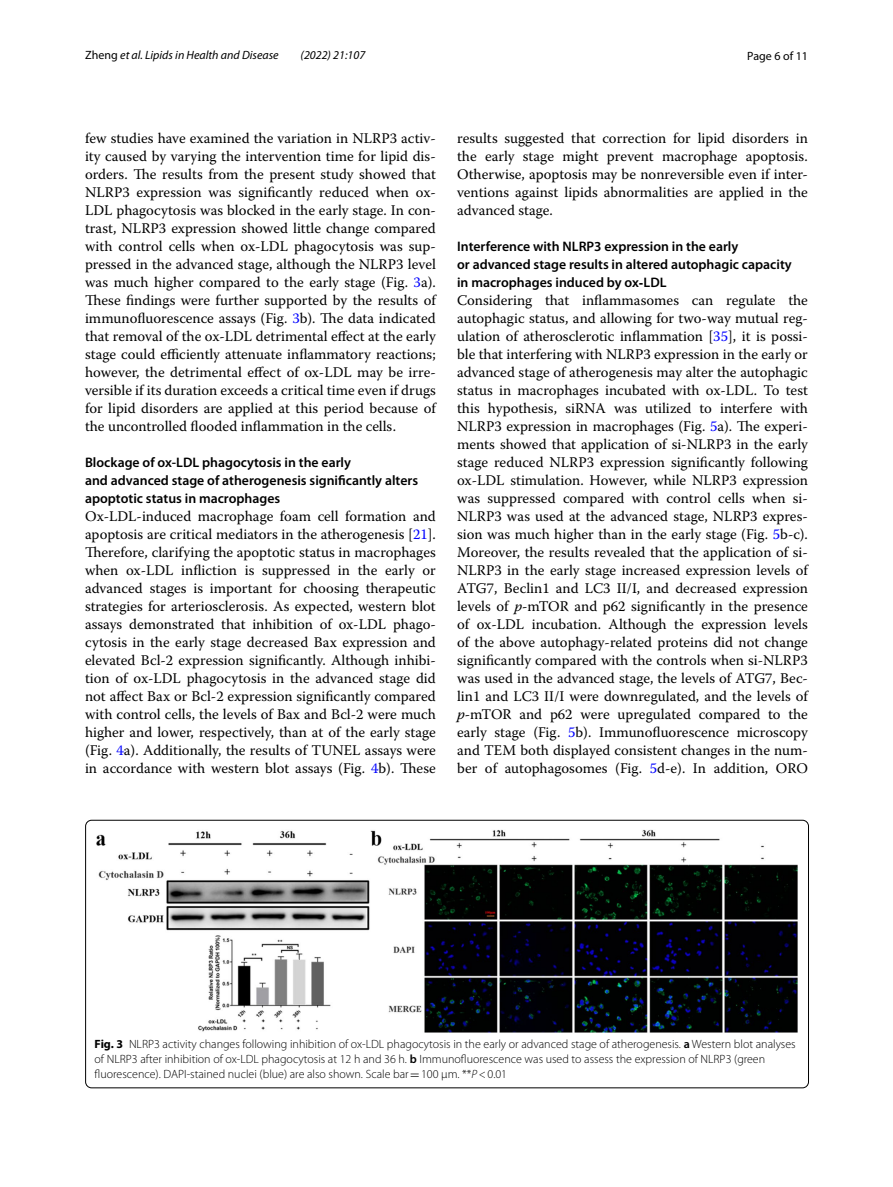
<style>
.page{position:relative;width:893px;height:1187px;background:#fff}
.page>*{position:absolute;margin:0;border:0;box-sizing:border-box;transform-origin:0 0}
.t1{font:14.7px/18px "Warnock Pro";color:#000;text-align:justify}
.t2{font:600 13.8px/18px "Myriad Pro";color:#000}
.t3{font:300 12px/15px "Myriad Pro";color:#000}
.t4{font:italic 12px "Myriad Pro";color:#000}
.t5{font:12px "Myriad Pro";color:#000}
.s1{font-style:normal}
.s2{color:#00f}
.s3{font-family:"STIX";font-weight:700}
.s4{font-style:italic}
.s5{font-weight:700}
.s6{font-weight:600}
.s7{font-family:"MTSY";font-weight:400}
</style>
<div class="page">
<img style="left:97px;top:829px;width:700px;height:203px">
<div style="left:85px;top:820px;width:724px;height:267px;border:1px solid #000;border-radius:6px"></div>
<p class="t4" style="left:85px;top:48px;width:195px"><span class="s1">Zheng</span> et al. Lipids in Health and Disease</p>
<p class="t4" style="left:301px;top:48px;width:66px">(2022) 21:107</p>
<p class="t5" style="left:747px;top:48px;width:62px">Page 6 of 11</p>
<p class="t1" style="left:85px;top:128px;width:352px">few studies have examined the variation in NLRP3 activ&shy;ity caused by varying the intervention time for lipid dis&shy;orders. The results from the present study showed that NLRP3 expression was significantly reduced when ox-LDL phagocytosis was blocked in the early stage. In con&shy;trast, NLRP3 expression showed little change compared with control cells when ox-LDL phagocytosis was sup&shy;pressed in the advanced stage, although the NLRP3 level was much higher compared to the early stage (Fig. <span class="s2">3</span>a).<br>These findings were further supported by the results of immunofluorescence assays (Fig. <span class="s2">3</span>b). The data indicated that removal of the ox-LDL detrimental effect at the early stage could efficiently attenuate inflammatory reactions; however, the detrimental effect of ox-LDL may be irre&shy;versible if its duration exceeds a critical time even if drugs for lipid disorders are applied at this period because of the uncontrolled flooded inflammation in the cells.</p>
<p class="t2" style="left:85px;top:453px;width:335px">Blockage of ox‑LDL phagocytosis in the early<br>and advanced stage of atherogenesis significantly alters apoptotic status in macrophages</p>
<p class="t1" style="left:85px;top:506px;width:352px">Ox-LDL-induced macrophage foam cell formation and apoptosis are critical mediators in the atherogenesis [<span class="s2">21</span>].<br>Therefore, clarifying the apoptotic status in macrophages when ox-LDL infliction is suppressed in the early or advanced stages is important for choosing therapeutic strategies for arteriosclerosis. As expected, western blot assays demonstrated that inhibition of ox-LDL phago&shy;cytosis in the early stage decreased Bax expression and elevated Bcl-2 expression significantly. Although inhibi&shy;tion of ox-LDL phagocytosis in the advanced stage did not affect Bax or Bcl-2 expression significantly compared with control cells, the levels of Bax and Bcl-2 were much higher and lower, respectively, than at of the early stage (Fig. <span class="s2">4</span>a). Additionally, the results of TUNEL assays were in accordance with western blot assays (Fig. <span class="s2">4</span>b). These</p>
<p class="t1" style="left:457px;top:128px;width:352px">results suggested that correction for lipid disorders in the early stage might prevent macrophage apoptosis.<br>Otherwise, apoptosis may be nonreversible even if inter&shy;ventions against lipids abnormalities are applied in the advanced stage.</p>
<p class="t2" style="left:457px;top:237px;width:336px">Interference with NLRP3 expression in the early<br>or advanced stage results in altered autophagic capacity in macrophages induced by ox<span class="s3">‐</span>LDL</p>
<p class="t1" style="left:457px;top:290px;width:352px">Considering that inflammasomes can regulate the autophagic status, and allowing for two-way mutual reg&shy;ulation of atherosclerotic inflammation [<span class="s2">35</span>], it is possi&shy;ble that interfering with NLRP3 expression in the early or advanced stage of atherogenesis may alter the autophagic status in macrophages incubated with ox-LDL. To test this hypothesis, siRNA was utilized to interfere with NLRP3 expression in macrophages (Fig. <span class="s2">5</span>a). The experi&shy;ments showed that application of si-NLRP3 in the early stage reduced NLRP3 expression significantly following ox-LDL stimulation. However, while NLRP3 expression was suppressed compared with control cells when si-NLRP3 was used at the advanced stage, NLRP3 expres&shy;sion was much higher than in the early stage (Fig. <span class="s2">5</span>b-c).<br>Moreover, the results revealed that the application of si-NLRP3 in the early stage increased expression levels of ATG7, Beclin1 and LC3 II/I, and decreased expression levels of <span class="s4">p</span>-mTOR and p62 significantly in the presence of ox-LDL incubation. Although the expression levels of the above autophagy-related proteins did not change significantly compared with the controls when si-NLRP3 was used in the advanced stage, the levels of ATG7, Bec&shy;lin1 and LC3 II/I were downregulated, and the levels of <span class="s4">p</span>-mTOR and p62 were upregulated compared to the early stage (Fig. <span class="s2">5</span>b). Immunofluorescence microscopy and TEM both displayed consistent changes in the num&shy;ber of autophagosomes (Fig. <span class="s2">5</span>d-e). In addition, ORO</p>
<p class="t3" style="left:95px;top:1036px;width:703px"><span class="s5">Fig. 3</span> NLRP3 activity changes following inhibition of ox-LDL phagocytosis in the early or advanced stage of atherogenesis. <span class="s6">a</span> Western blot analyses of NLRP3 after inhibition of ox-LDL phagocytosis at 12 h and 36 h. <span class="s6">b</span> Immunofluorescence was used to assess the expression of NLRP3 (green fluorescence). DAPI-stained nuclei (blue) are also shown. Scale bar<span class="s7">=</span>100 μm. **<span class="s4">P</span>&lt;0.01</p>
</div>
